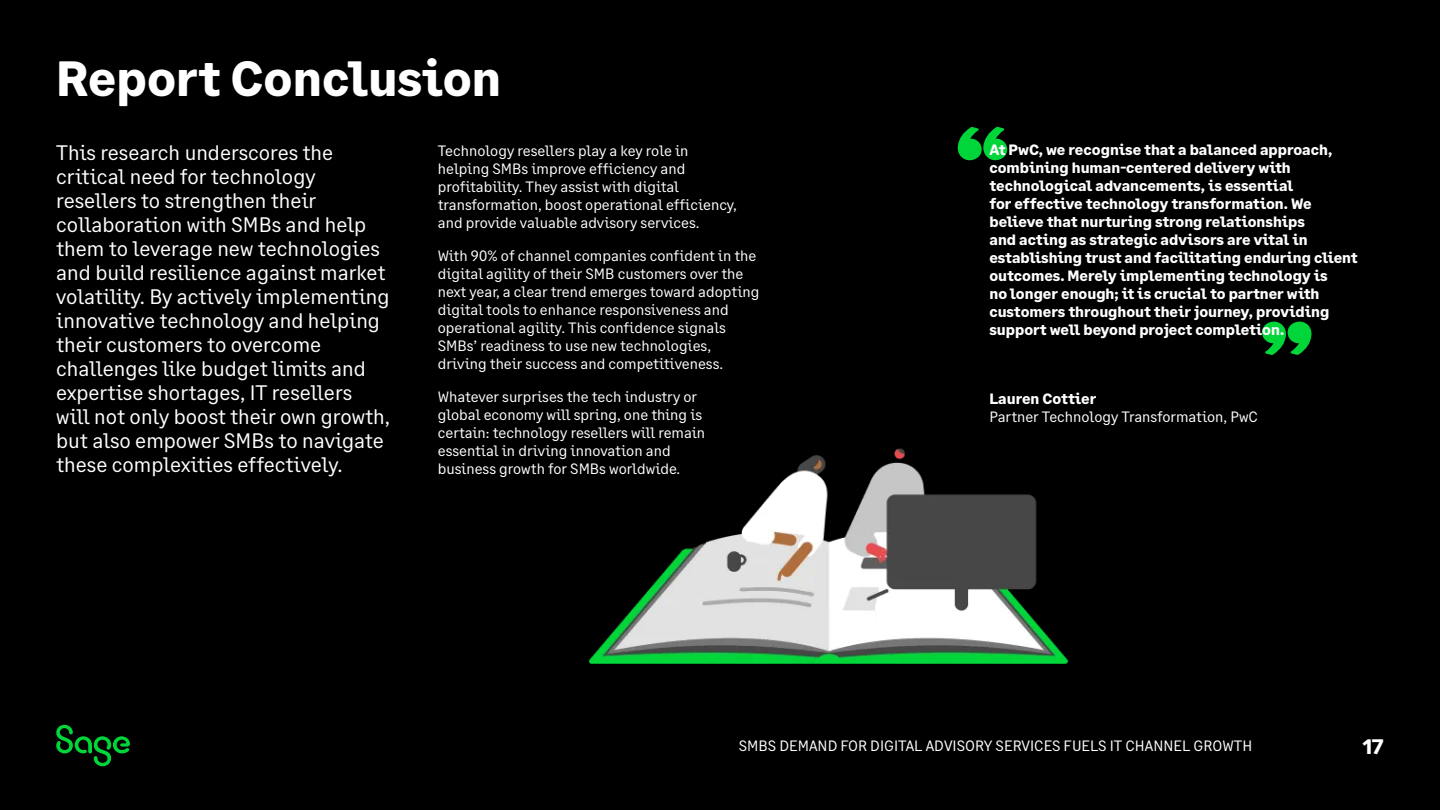
<style>
.page{position:relative;width:1440px;height:810px;background:#000}
.page>*{position:absolute;margin:0;border:0;box-sizing:border-box;transform-origin:0 0}
.t1{font:700 49.5px "Sage Text";color:#fff}
.t2{font:21px/24px "Sage Text";color:#fff}
.t3{font:700 21px "Sage Text";color:#fff}
.t4{font:15px/18px "Sage Text";color:#fff}
.t5{font:700 15px/18px "Sage Text";color:#fff}
</style>
<div class="page">
<svg style="left:56px;top:725px;width:74px;height:41px"></svg>
<svg style="left:958px;top:127px;width:49px;height:33px"></svg>
<svg style="left:1262px;top:322px;width:50px;height:33px"></svg>
<img style="left:589px;top:448px;width:479px;height:216px">
<h1 class="t1" style="left:56px;top:48px;width:446px">Report Conclusion</h1>
<p class="t2" style="left:56px;top:141px;width:335px">This research underscores the critical need for technology resellers to strengthen their collaboration with SMBs and help them to leverage new technologies and build resilience against market volatility. By actively implementing innovative technology and helping their customers to overcome challenges like budget limits and expertise shortages, IT resellers will not only boost their own growth, but also empower SMBs to navigate these complexities effectively.</p>
<p class="t4" style="left:438px;top:141px;width:301px">Technology resellers play a key role in helping SMBs improve efficiency and profitability. They assist with digital transformation, boost operational efficiency, and provide valuable advisory services.</p>
<p class="t4" style="left:438px;top:246px;width:323px">With 90% of channel companies confident in the digital agility of their SMB customers over the next year, a clear trend emerges toward adopting digital tools to enhance responsiveness and operational agility. This confidence signals SMBs’ readiness to use new technologies, driving their success and competitiveness.</p>
<p class="t4" style="left:438px;top:387px;width:269px">Whatever surprises the tech industry or global economy will spring, one thing is certain: technology resellers will remain essential in driving innovation and business growth for SMBs worldwide.</p>
<p class="t5" style="left:989px;top:141px;width:370px">At PwC, we recognise that a balanced approach, combining human-centered delivery with technological advancements, is essential<br>for effective technology transformation. We believe that nurturing strong relationships<br>and acting as strategic advisors are vital in establishing trust and facilitating enduring client outcomes. Merely implementing technology is<br>no longer enough; it is crucial to partner with customers throughout their journey, providing support well beyond project completion.</p>
<p class="t5" style="left:989px;top:390px;width:108px">Lauren Cottier</p>
<p class="t4" style="left:989px;top:408px;width:270px">Partner Technology Transformation, PwC</p>
<p class="t4" style="left:739px;top:737px;width:515px">SMBS DEMAND FOR DIGITAL ADVISORY SERVICES FUELS IT CHANNEL GROWTH</p>
<h2 class="t3" style="left:1363px;top:733px;width:22px">17</h2>
</div>
